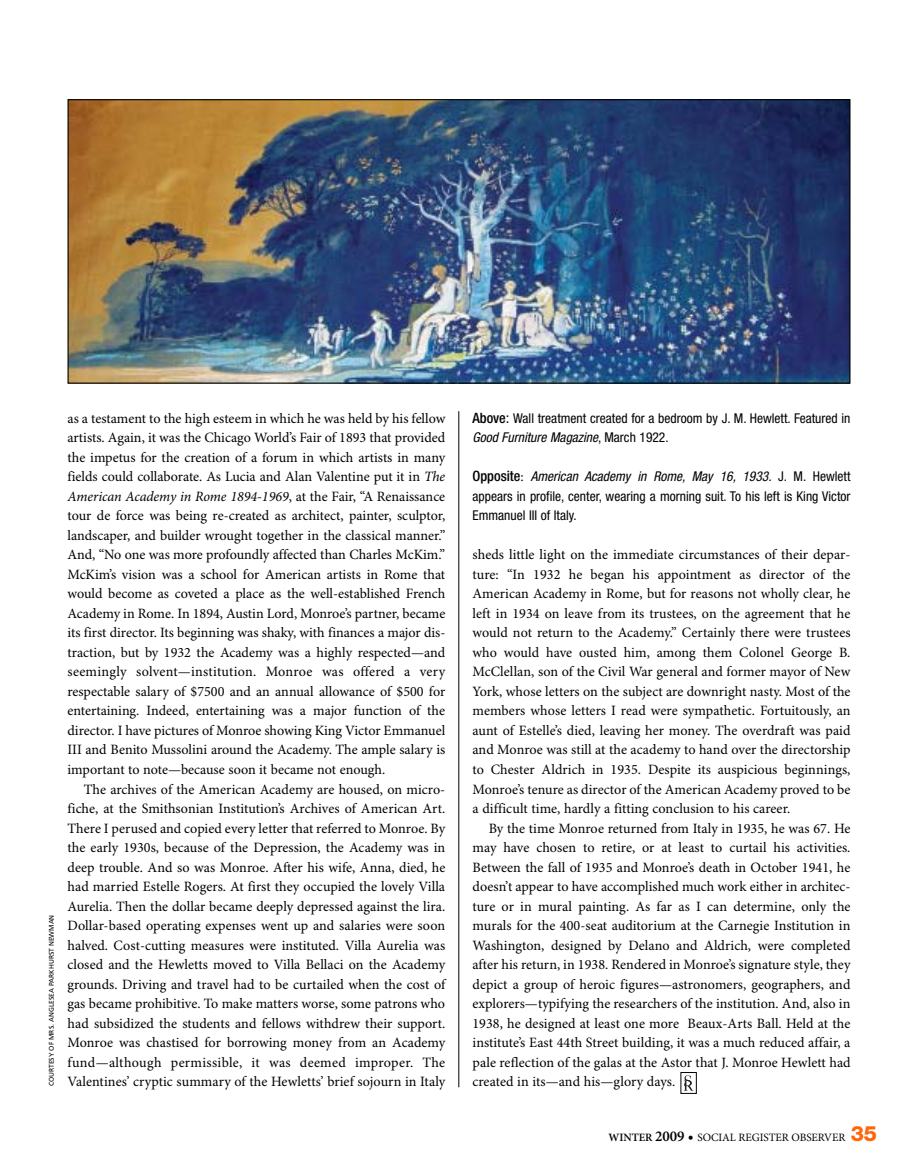
<style>
.page{position:relative;width:918px;height:1176px;background:#fff}
.page>*{position:absolute;margin:0;border:0;box-sizing:border-box;transform-origin:0 0}
.t1{font:14.25px/19.5px "Minion Pro";letter-spacing:.005em;color:#000;text-align:justify}
.t2{font:condensed 13.5px/19.5px "Helvetica Neue LT Std";color:#000}
.t3{font:11.25px "Minion Pro";letter-spacing:-.005em;color:#000}
.t4{font:6.75px "Frutiger LT Std";color:#000}
.s1{font-style:italic}
.s2{font-weight:500;font-size:14.25px}
.s3{font-size:15px}
.s4{font-family:"Minion Pro";font-stretch:normal;font-size:14.25px}
.s5{font-weight:600}
.s6{font-weight:600;font-size:15px}
.s7{font-family:"Helvetica Neue LT Std";font-weight:800;font-size:21px;color:#ff6609}
</style>
<div class="page">
<svg style="left:684px;top:1075px;width:9px;height:15px"></svg>
<div style="left:681px;top:1071px;width:16px;height:22px;border:1px solid #000"></div>
<hr style="left:459px;top:411px;width:1px;height:675px;background:#000">
<img style="left:70px;top:101px;width:779px;height:280px">
<p class="t4" style="left:48px;top:1085px;width:173px;rotate:-90deg">COURTESY OF MRS. ANGLESEA PARKHURST NEWMAN</p>
<p class="t1" style="left:68px;top:409px;width:380px">as a testament to the high esteem in which he was held by his fellow artists. Again, it was the Chicago World’s Fair of 1893 that provided the impetus for the creation of a forum in which artists in many fields could collaborate. As Lucia and Alan Valentine put it in <span class="s1">The American Academy in Rome 1894-1969</span>, at the Fair, “A Renaissance tour de force was being re-created as architect, painter, sculptor, landscaper, and builder wrought together in the classical manner.” And, “No one was more profoundly affected than Charles McKim.” McKim’s vision was a school for American artists in Rome that would become as coveted a place as the well-established French Academy in Rome. In 1894, Austin Lord, Monroe’s partner, became its first director. Its beginning was shaky, with finances a major dis&shy;traction, but by 1932 the Academy was a highly respected—and seemingly solvent—institution. Monroe was offered a very respectable salary of $7500 and an annual allowance of $500 for entertaining. Indeed, entertaining was a major function of the director. I have pictures of Monroe showing King Victor Emmanuel III and Benito Mussolini around the Academy. The ample salary is important to note—because soon it became not enough.</p>
<p class="t1" style="left:68px;top:780px;width:379px;text-indent:16px">The archives of the American Academy are housed, on micro&shy;fiche, at the Smithsonian Institution’s Archives of American Art.<br>There I perused and copied every letter that referred to Monroe. By the early 1930s, because of the Depression, the Academy was in deep trouble. And so was Monroe. After his wife, Anna, died, he had married Estelle Rogers. At first they occupied the lovely Villa Aurelia. Then the dollar became deeply depressed against the lira.<br>Dollar-based operating expenses went up and salaries were soon halved. Cost-cutting measures were instituted. Villa Aurelia was closed and the Hewletts moved to Villa Bellaci on the Academy grounds. Driving and travel had to be curtailed when the cost of gas became prohibitive. To make matters worse, some patrons who had subsidized the students and fellows withdrew their support.<br>Monroe was chastised for borrowing money from an Academy fund—although permissible, it was deemed improper. The Valentines’ cryptic summary of the Hewletts’ brief sojourn in Italy</p>
<p class="t2" style="left:472px;top:409px;width:380px"><span class="s2">Above</span><span class="s3">:</span> Wall treatment created for a bedroom by J. M. Hewlett. Featured in<br><span class="s1">Good Furniture Magazine</span>, March 1922.</p>
<p class="t2" style="left:472px;top:468px;width:380px;text-align:justify"><span class="s2">Opposite</span><span class="s4">:</span> <span class="s1">American Academy in Rome, May 16, 1933.</span> J. M. Hewlett appears in profile, center, wearing a morning suit. To his left is King Victor Emmanuel III of Italy.</p>
<p class="t1" style="left:472px;top:546px;width:380px">sheds little light on the immediate circumstances of their depar&shy;ture: “In 1932 he began his appointment as director of the American Academy in Rome, but for reasons not wholly clear, he left in 1934 on leave from its trustees, on the agreement that he would not return to the Academy.” Certainly there were trustees who would have ousted him, among them Colonel George B.<br>McClellan, son of the Civil War general and former mayor of New York, whose letters on the subject are downright nasty. Most of the members whose letters I read were sympathetic. Fortuitously, an aunt of Estelle’s died, leaving her money. The overdraft was paid and Monroe was still at the academy to hand over the directorship to Chester Aldrich in 1935. Despite its auspicious beginnings, Monroe’s tenure as director of the American Academy proved to be a difficult time, hardly a fitting conclusion to his career.</p>
<p class="t1" style="left:472px;top:819px;width:380px;text-indent:16px">By the time Monroe returned from Italy in 1935, he was 67. He may have chosen to retire, or at least to curtail his activities.<br>Between the fall of 1935 and Monroe’s death in October 1941, he doesn’t appear to have accomplished much work either in architec&shy;ture or in mural painting. As far as I can determine, only the murals for the 400-seat auditorium at the Carnegie Institution in Washington, designed by Delano and Aldrich, were completed after his return, in 1938. Rendered in Monroe’s signature style, they depict a group of heroic figures—astronomers, geographers, and explorers—typifying the researchers of the institution. And, also in 1938, he designed at least one more Beaux-Arts Ball. Held at the institute’s East 44th Street building, it was a much reduced affair, a pale reflection of the galas at the Astor that J. Monroe Hewlett had created in its—and his—glory days.</p>
<p class="t3" style="left:609px;top:1132px;width:270px"><span class="s5">WINTER</span> <span class="s6">2009 •</span> SOCIAL REGISTER OBSERVER <span class="s7">35</span></p>
</div>
